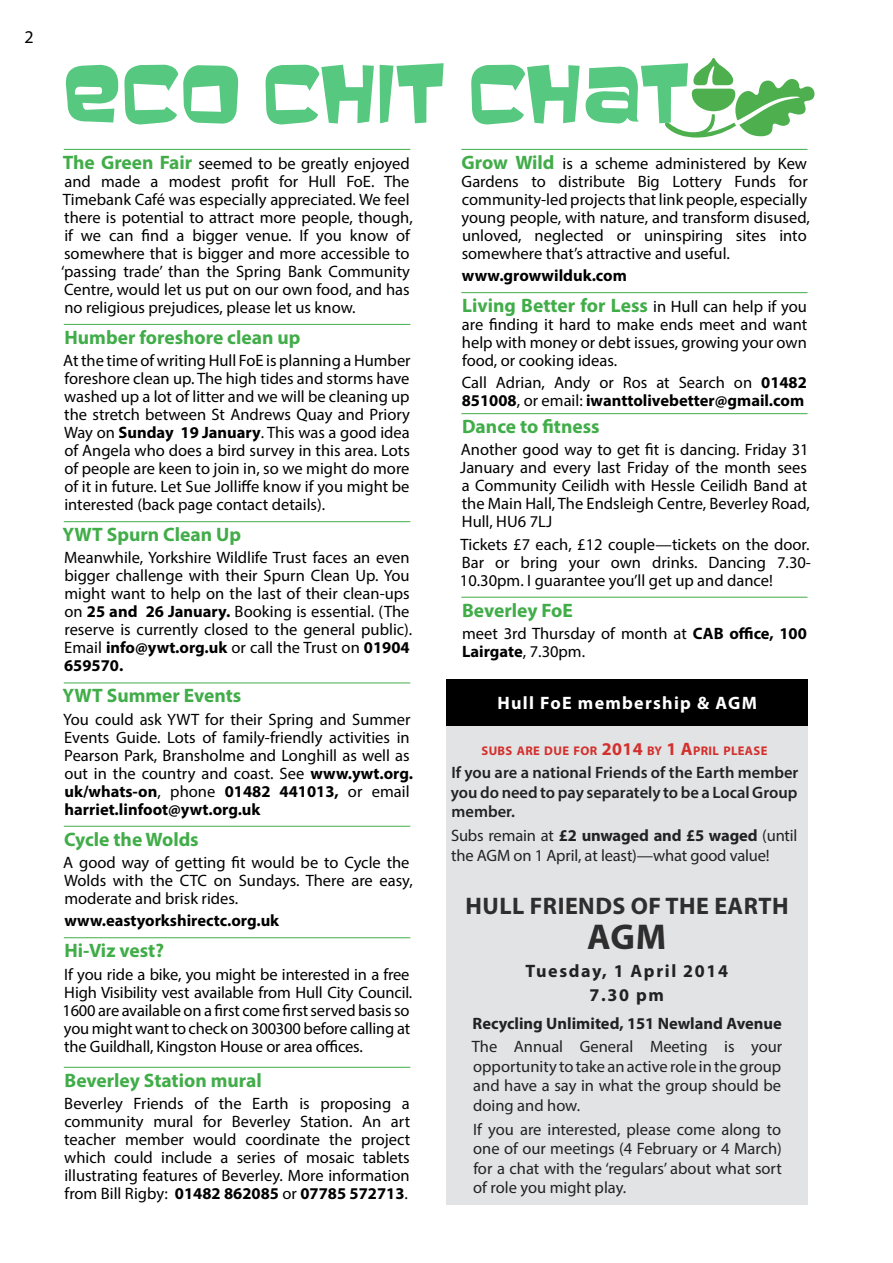
<style>
.page{position:relative;width:893px;height:1263px;background:#fff}
.page>*{position:absolute;margin:0;border:0;box-sizing:border-box;transform-origin:0 0}
.t1{font:125.7px "Type Embellishments One";color:#4daf4d}
.t2{font:72px "Baveuse";color:#56c880}
.t3{font:700 36px "Myriad Pro";color:#2e2e2f}
.t4{font:700 24px "Myriad Pro";letter-spacing:.02em;color:#2e2e2f}
.t5{font:700 19.5px "Myriad Pro";color:#41ad49}
.t6{font:700 18px/23.7px "Myriad Pro";letter-spacing:.09em;color:#222223;text-align:center}
.t7{font:700 18px "Myriad Pro";letter-spacing:.07em;color:#fff}
.t8{font:18px "Myriad Pro";color:#000}
.t9{font:16.5px/18px "Myriad Pro";color:#000}
.t10{font:16.5px/19.5px "Myriad Pro";color:#222223;text-align:justify}
.t11{font:600 16.5px/19.5px "Myriad Pro";color:#222223;text-align:justify}
.t12{font:700 16.5px "Myriad Pro";color:#000}
.t13{font:700 16.5px "Myriad Pro";color:#222223}
.t14{font:700 12.6px "Myriad Pro";letter-spacing:.03em;color:#d3302d}
.s1{font-weight:700}
.s2{font-weight:700;font-size:19.5px;color:#41ad49}
.s3{font-weight:400;font-size:16.5px;color:#000}
.s4{font-size:18px}
</style>
<div class="page">
<hr style="left:64px;top:149px;width:346px;height:1px;background:#41ad49">
<hr style="left:64px;top:324px;width:346px;height:1px;background:#41ad49">
<hr style="left:64px;top:521px;width:346px;height:1px;background:#41ad49">
<hr style="left:64px;top:683px;width:346px;height:1px;background:#41ad49">
<hr style="left:64px;top:826px;width:346px;height:1px;background:#41ad49">
<hr style="left:64px;top:937px;width:346px;height:1px;background:#41ad49">
<hr style="left:64px;top:1067px;width:346px;height:1px;background:#41ad49">
<svg style="left:641px;top:63px;width:47px;height:60px"></svg>
<div style="left:447px;top:725px;width:361px;height:479px;background:#e2e3e4"></div>
<div style="left:447px;top:679px;width:361px;height:46px;background:#000"></div>
<hr style="left:461px;top:149px;width:346px;height:1px;background:#41ad49">
<hr style="left:461px;top:292px;width:346px;height:1px;background:#41ad49">
<hr style="left:461px;top:413px;width:346px;height:1px;background:#41ad49">
<hr style="left:461px;top:597px;width:346px;height:1px;background:#41ad49">
<p class="t8" style="left:24px;top:26px;width:11px">2</p>
<h2 class="t2" style="left:63px;top:52px;width:579px">ECO Chit Cha</h2>
<h1 class="t1" style="left:659px;top:37px;width:163px">m</h1>
<p class="t5" style="left:63px;top:150px;width:131px">The Green Fair</p>
<p class="t9" style="left:63px;top:190px;width:348px">Timebank Café was especially appreciated. We feel</p>
<p class="t9" style="left:198px;top:154px;width:213px">seemed to be greatly enjoyed</p>
<p class="t9" style="left:64px;top:172px;width:347px">and made a modest profit for Hull FoE. The</p>
<p class="t9" style="left:61px;top:208px;width:353px">there is potential to attract more people, though, if we can find a bigger venue. If you know of somewhere that is bigger and more accessible to ‘passing trade’ than the Spring Bank Community Centre, would let us put on our own food, and has no religious prejudices, please let us know.</p>
<p class="t5" style="left:64px;top:325px;width:237px">Humber foreshore clean up</p>
<p class="t9" style="left:63px;top:351px;width:349px;text-align:justify">At the time of writing Hull FoE is planning a Humber foreshore clean up. The high tides and storms have washed up a lot of litter and we will be cleaning up the stretch between St Andrews Quay and Priory Way on <span class="s1">Sunday 19 January</span>. This was a good idea of Angela who does a bird survey in this area. Lots of people are keen to join in, so we might do more of it in future. Let Sue Jolliffe know if you might be interested (back page contact details).</p>
<p class="t5" style="left:62px;top:522px;width:180px">YWT Spurn Clean Up</p>
<p class="t9" style="left:64px;top:549px;width:350px">Meanwhile, Yorkshire Wildlife Trust faces an even bigger challenge with their Spurn Clean Up. You might want to help on the last of their clean-ups on <span class="s1">25 and 26 January.</span> Booking is essential. (The reserve is currently closed to the general public).<br>Email <span class="s1">info@ywt.org.uk</span> or call the Trust on <span class="s1">01904<br>659570.</span></p>
<p class="t5" style="left:62px;top:683px;width:181px">YWT Summer Events</p>
<p class="t9" style="left:63px;top:710px;width:351px">You could ask YWT for their Spring and Summer Events Guide. Lots of family-friendly activities in Pearson Park, Bransholme and Longhill as well as out in the country and coast. See <span class="s1">www.ywt.org. uk/whats-on</span>, phone <span class="s1">01482 441013,</span> or email <span class="s1">harriet.linfoot@ywt.org.uk</span></p>
<p class="t5" style="left:64px;top:826px;width:136px">Cycle the Wolds</p>
<p class="t9" style="left:63px;top:853px;width:351px">A good way of getting fit would be to Cycle the<br>Wolds with the CTC on Sundays. There are easy, moderate and brisk rides.</p>
<p class="t12" style="left:64px;top:910px;width:216px">www.eastyorkshirectc.org.uk</p>
<p class="t5" style="left:64px;top:938px;width:101px">Hi-Viz vest?</p>
<p class="t9" style="left:62px;top:965px;width:351px">If you ride a bike, you might be interested in a free High Visibility vest available from Hull City Council.<br>1600 are available on a first come first served basis so you might want to check on 300300 before calling at the Guildhall, Kingston House or area offices.</p>
<p class="t5" style="left:64px;top:1067px;width:199px">Beverley Station mural</p>
<p class="t9" style="left:64px;top:1094px;width:347px;text-align:justify">Beverley Friends of the Earth is proposing a community mural for Beverley Station. An art teacher member would coordinate the project which could include a series of mosaic tablets illustrating features of Beverley. More information from Bill Rigby: <span class="s1">01482 862085</span> or <span class="s1">07785 572713</span>.</p>
<p class="t9" style="left:461px;top:154px;width:350px"><span class="s2">Grow Wild</span> is a scheme administered by Kew Gardens to distribute Big Lottery Funds for community-led projects that link people, especially young people, with nature, and transform disused, unloved, neglected or uninspiring sites into somewhere that’s attractive and useful.</p>
<p class="t12" style="left:462px;top:265px;width:166px">www.growwilduk.com</p>
<p class="t5" style="left:462px;top:293px;width:346px">Living Better for Less <span class="s3">in Hull can help if you</span></p>
<p class="t9" style="left:462px;top:315px;width:347px;text-align:justify">are finding it hard to make ends meet and want help with money or debt issues, growing your own food, or cooking ideas.</p>
<p class="t9" style="left:462px;top:374px;width:347px">Call Adrian, Andy or Ros at Search on <span class="s1">01482<br>851008</span>, or email: <span class="s1">iwanttolivebetter@gmail.com</span></p>
<p class="t5" style="left:462px;top:414px;width:139px">Dance to fitness</p>
<p class="t9" style="left:460px;top:441px;width:351px">Another good way to get fit is dancing. Friday 31<br>January and every last Friday of the month sees a Community Ceilidh with Hessle Ceilidh Band at the Main Hall, The Endsleigh Centre, Beverley Road, Hull, HU6 7LJ</p>
<p class="t9" style="left:460px;top:535px;width:353px;text-align:justify">Tickets £7 each, £12 couple—tickets on the door.<br>Bar or bring your own drinks. Dancing 7.30- 10.30pm. I guarantee you’ll get up and dance!</p>
<p class="t5" style="left:462px;top:597px;width:112px">Beverley FoE</p>
<p class="t9" style="left:462px;top:624px;width:346px">meet 3rd Thursday of month at <span class="s1">CAB office, 100<br>Lairgate</span>, 7.30pm.</p>
<p class="t7" style="left:498px;top:691px;width:261px">Hull FoE membership &amp; AGM</p>
<p class="t14" style="left:481px;top:742px;width:287px">SUBS ARE DUE FOR <span class="s4">2014</span> BY <span class="s4">1 A</span>PRIL PLEASE</p>
<p class="t11" style="left:451px;top:763px;width:349px">If you are a national Friends of the Earth member you do need to pay separately to be a Local Group member.</p>
<p class="t10" style="left:451px;top:826px;width:348px">Subs remain at <span class="s1">£2 unwaged and £5 waged</span> (until the AGM on 1 April, at least)—what good value!</p>
<h3 class="t4" style="left:466px;top:891px;width:325px">HULL FRIENDS OF THE EARTH</h3>
<h3 class="t3" style="left:587px;top:913px;width:81px">AGM</h3>
<p class="t6" style="left:526px;top:958px;width:204px">Tuesday, 1 April 2014<br>7.30 pm</p>
<p class="t13" style="left:473px;top:1012px;width:311px">Recycling Unlimited, 151 Newland Avenue</p>
<p class="t10" style="left:472px;top:1037px;width:312px">The Annual General Meeting is your opportunity to take an active role in the group and have a say in what the group should be doing and how.</p>
<p class="t10" style="left:473px;top:1119px;width:310px">If you are interested, please come along to one of our meetings (4 February or 4 March) for a chat with the ‘regulars’ about what sort of role you might play.</p>
</div>
